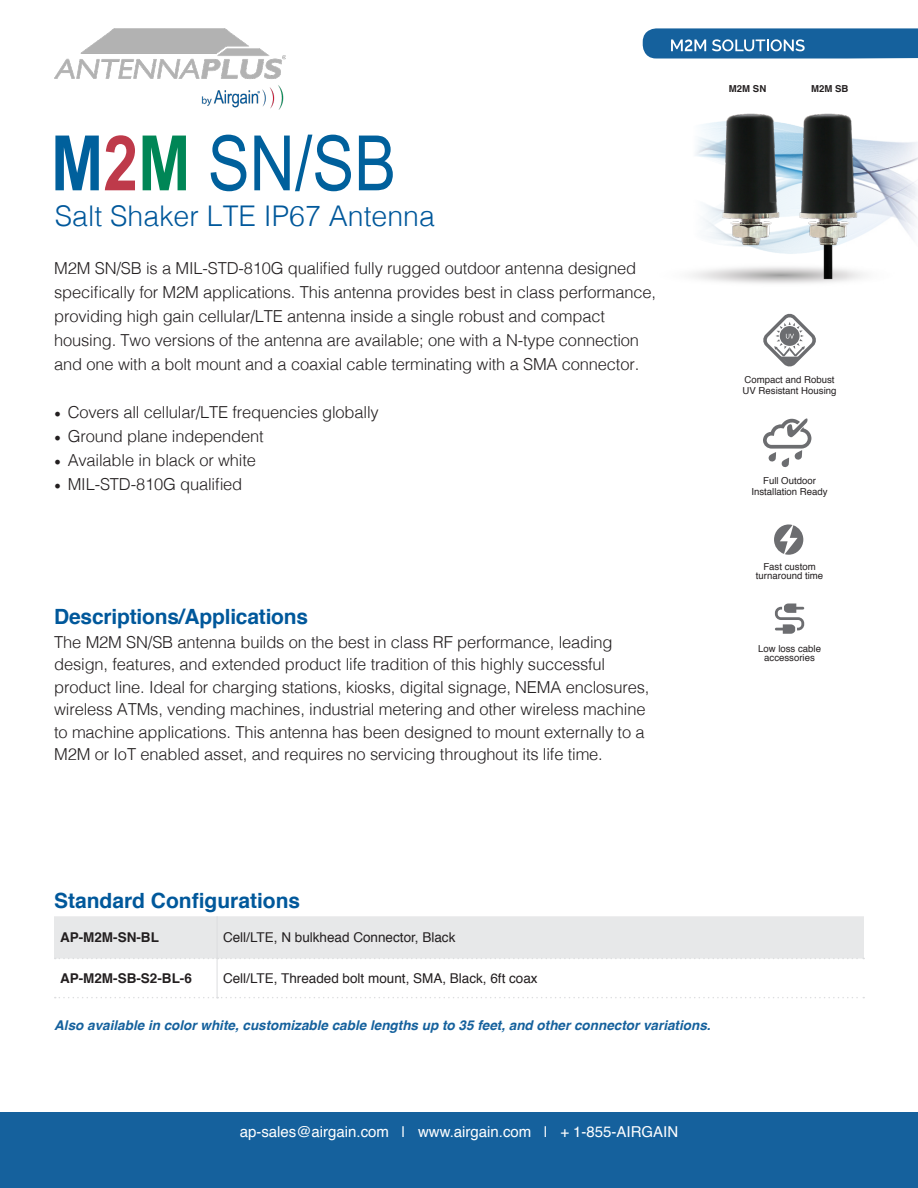
<style>
.page{position:relative;width:918px;height:1188px;background:#fff}
.page>*{position:absolute;margin:0;border:0;box-sizing:border-box;transform-origin:0 0}
.t1{font:76.5px "Arial Narrow";color:#00609c}
.t2{font:300 28.5px "Helvetica";color:#00589b}
.t3{font:700 21px "Helvetica";letter-spacing:-.01em;color:#00589b}
.t4{font:300 16.5px/22.5px "Helvetica";letter-spacing:-.01em;color:#231f20}
.t5{font:15px "Helvetica";color:#fff}
.t6{font:italic 700 13.5px "Helvetica";color:#15619d}
.t7{font:13.5px "Helvetica";color:#231f20}
.t8{font:700 13.5px "Helvetica";color:#231f20}
.t9{font:9.6px/9px "Helvetica";color:#231f20;text-align:center}
.t10{font:700 9.6px "Helvetica";color:#231f20}
.s1{font-weight:700}
.s2{font-weight:700;color:#be3a4a}
.s3{font-weight:700;color:#008656}
.s4{font-family:"Minion Pro";font-weight:400;font-size:18px}
</style>
<div class="page">
<svg style="left:643px;top:28px;width:275px;height:30px;background:#2b6fa6"></svg>
<div style="left:0;top:1112px;width:918px;height:76px;background:#15619d"></div>
<img style="left:54px;top:28px;width:231px;height:81px">
<img style="left:652px;top:58px;width:266px;height:222px">
<svg style="left:763px;top:418px;width:48px;height:49px"></svg>
<svg style="left:775px;top:604px;width:29px;height:30px"></svg>
<svg style="left:763px;top:313px;width:53px;height:54px"></svg>
<svg style="left:774px;top:524px;width:29px;height:31px"></svg>
<hr style="left:217px;top:959px;width:1px;height:38px;background:#dcdddf">
<div style="left:54px;top:916px;width:810px;height:43px;background:#e7e8e9"></div>
<svg style="left:55px;top:997px;width:809px;height:1px"></svg>
<img style="left:704px;top:100px;width:78px;height:184px">
<img style="left:782px;top:100px;width:91px;height:184px">
<p class="t1" style="left:51px;top:107px;width:347px"><span class="s1">M</span><span class="s2">2</span><span class="s3">M</span> SN/SB</p>
<p class="t2" style="left:55px;top:192px;width:382px">Salt Shaker LTE IP67 Antenna</p>
<p class="t4" style="left:54px;top:255px;width:603px;line-height:24px">M2M SN/SB is a MIL-STD-810G qualified fully rugged outdoor antenna designed specifically for M2M applications. This antenna provides best in class performance, providing high gain cellular/LTE antenna inside a single robust and compact housing. Two versions of the antenna are available; one with a N-type connection and one with a bolt mount and a coaxial cable terminating with a SMA connector.</p>
<p class="t4" style="left:54px;top:400px;width:326px"><span class="s4">•</span> Covers all cellular/LTE frequencies globally</p>
<p class="t4" style="left:54px;top:424px;width:211px"><span class="s4">•</span> Ground plane independent</p>
<p class="t4" style="left:54px;top:448px;width:203px"><span class="s4">•</span> Available in black or white</p>
<p class="t4" style="left:54px;top:472px;width:190px"><span class="s4">•</span> MIL-STD-810G qualified</p>
<p class="t3" style="left:54px;top:599px;width:256px">Descriptions/Applications</p>
<p class="t4" style="left:54px;top:629px;width:597px">The M2M SN/SB antenna builds on the best in class RF performance, leading design, features, and extended product life tradition of this highly successful product line. Ideal for charging stations, kiosks, digital signage, NEMA enclosures, wireless ATMs, vending machines, industrial metering and other wireless machine to machine applications. This antenna has been designed to mount externally to a M2M or IoT enabled asset, and requires no servicing throughout its life time.</p>
<p class="t10" style="left:729px;top:81px;width:39px">M2M SN</p>
<p class="t10" style="left:811px;top:81px;width:39px">M2M SB</p>
<p class="t9" style="left:744px;top:375px;width:92px">Compact and Robust</p>
<p class="t9" style="left:743px;top:386px;width:95px">UV Resistant Housing</p>
<p class="t9" style="left:763px;top:476px;width:54px">Full Outdoor</p>
<p class="t9" style="left:751px;top:487px;width:78px">Installation Ready</p>
<p class="t9" style="left:756px;top:563px;width:69px">Fast custom turnaround time</p>
<p class="t9" style="left:758px;top:645px;width:64px">Low loss cable accessories</p>
<p class="t3" style="left:54px;top:884px;width:248px">Standard Configurations</p>
<p class="t8" style="left:60px;top:927px;width:100px">AP-M2M-SN-BL</p>
<p class="t7" style="left:223px;top:927px;width:234px">Cell/LTE, N bulkhead Connector, Black</p>
<p class="t8" style="left:60px;top:967px;width:133px">AP-M2M-SB-S2-BL-6</p>
<p class="t7" style="left:223px;top:968px;width:316px">Cell/LTE, Threaded bolt mount, SMA, Black, 6ft coax</p>
<p class="t6" style="left:54px;top:1014px;width:658px">Also available in color white, customizable cable lengths up to 35 feet, and other connector variations.</p>
<p class="t5" style="left:240px;top:1120px;width:440px">ap-sales@airgain.com | www.airgain.com | + 1-855-AIRGAIN</p>
</div>
